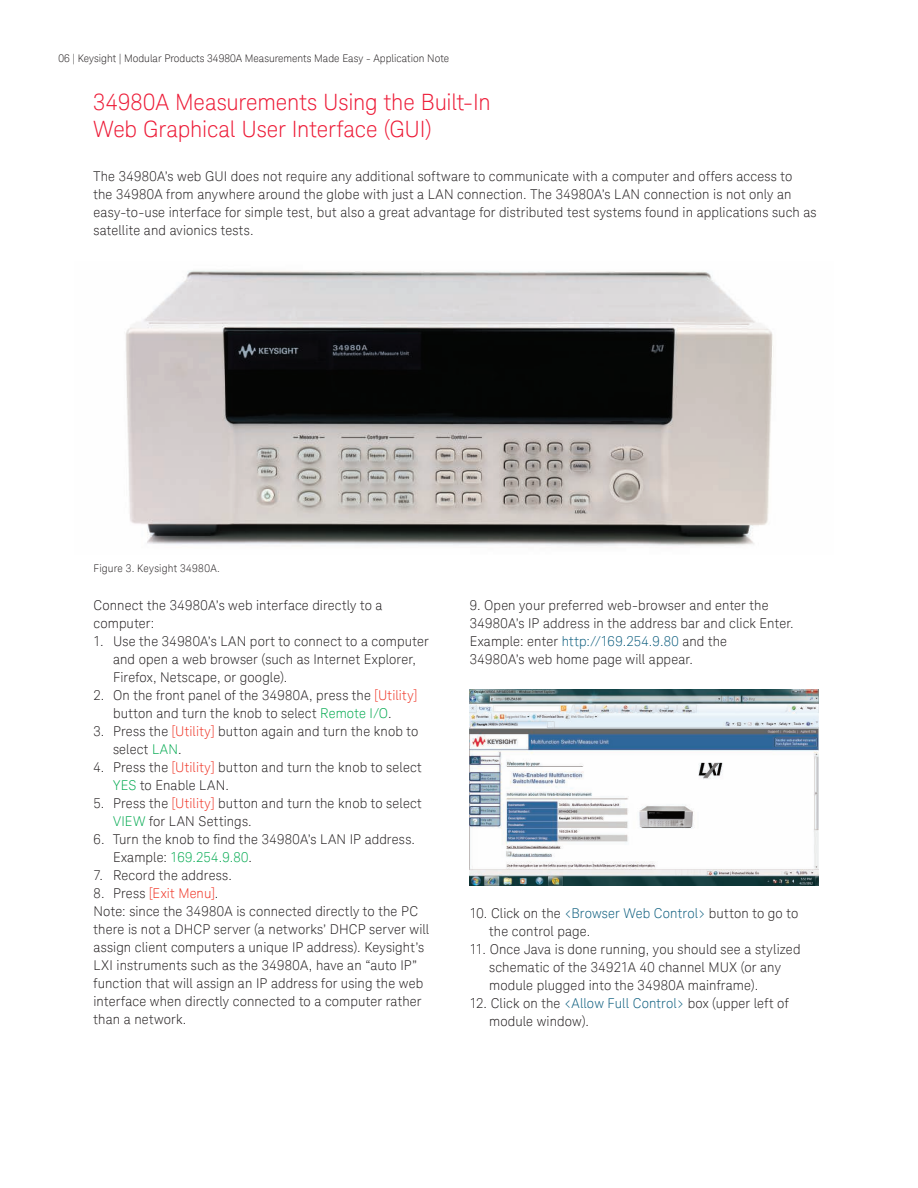
<style>
.page{position:relative;width:918px;height:1188px;background:#fff}
.page>*{position:absolute;margin:0;border:0;box-sizing:border-box;transform-origin:0 0}
.t1{font:300 22.5px/27px "Keysight Sans";letter-spacing:-.005em;color:#ed1a36}
.t2{font:300 13.5px/18px "Keysight Sans";letter-spacing:.01em;color:#231f20}
.t3{font:300 10.5px "Keysight Sans";color:#231f20}
.t4{font:300 10.5px "Keysight Sans";letter-spacing:.02em;color:#231f20}
.s1{color:#ef3122}
.s2{color:#00a94f}
.s3{color:#0a5c7d}
</style>
<div class="page">
<img style="left:126px;top:270px;width:647px;height:276px">
<img style="left:470px;top:690px;width:349px;height:196px">
<p class="t3" style="left:59px;top:52px;width:392px">06 | Keysight | Modular Products 34980A Measurements Made Easy - Application Note</p>
<h1 class="t1" style="left:93px;top:89px;width:399px">34980A Measurements Using the Built-In<br>Web Graphical User Interface (GUI)</h1>
<p class="t2" style="left:93px;top:167px;width:725px">The 34980A’s web GUI does not require any additional software to communicate with a computer and offers access to<br>the 34980A from anywhere around the globe with just a LAN connection. The 34980A’s LAN connection is not only an easy-to-use interface for simple test, but also a great advantage for distributed test systems found in applications such as satellite and avionics tests.</p>
<p class="t4" style="left:93px;top:563px;width:128px">Figure 3. Keysight 34980A.</p>
<p class="t2" style="left:94px;top:597px;width:290px">Connect the 34980A’s web interface directly to a computer:</p>
<p class="t2" style="left:113px;top:633px;width:317px;text-indent:-19px">1. Use the 34980A’s LAN port to connect to a computer and open a web browser (such as Internet Explorer,<br>Firefox, Netscape, or google).</p>
<p class="t2" style="left:94px;top:687px;width:325px;text-align:center">2. On the front panel of the 34980A, press the <span class="s1">[Utility] </span>button and turn the knob to select <span class="s2">Remote I/O</span>.</p>
<p class="t2" style="left:113px;top:723px;width:307px;text-indent:-19px">3. Press the <span class="s1">[Utility]</span> button again and turn the knob to select <span class="s2">LAN</span>.</p>
<p class="t2" style="left:113px;top:759px;width:310px;text-indent:-19px">4. Press the <span class="s1">[Utility]</span> button and turn the knob to select<br><span class="s2">YES</span> to Enable LAN.</p>
<p class="t2" style="left:113px;top:795px;width:310px;text-indent:-20px">5. Press the <span class="s1">[Utility]</span> button and turn the knob to select<br><span class="s2">VIEW</span> for LAN Settings.</p>
<p class="t2" style="left:113px;top:831px;width:304px;text-indent:-19px">6. Turn the knob to i nd the 34980A’s LAN IP address.<br>Example: <span class="s2">169.254.9.80</span>.</p>
<p class="t2" style="left:94px;top:867px;width:140px">7. Record the address.</p>
<p class="t2" style="left:94px;top:885px;width:337px">8. Press <span class="s1">[Exit Menu]</span>.<br>Note: since the 34980A is connected directly to the PC there is not a DHCP server (a networks’ DHCP server will assign client computers a unique IP address). Keysight’s LXI instruments such as the 34980A, have an “auto IP” function that will assign an IP address for using the web interface when directly connected to a computer rather than a network.</p>
<p class="t2" style="left:470px;top:597px;width:326px">9. Open your preferred web-browser and enter the 34980A’s IP address in the address bar and click Enter.<br>Example: enter <span class="s3">http://169.254.9.80</span> and the<br>34980A’s web home page will appear.</p>
<p class="t2" style="left:489px;top:905px;width:311px;text-indent:-19px">10. Click on the <span class="s3">&lt;Browser Web Control&gt;</span> button to go to the control page.</p>
<p class="t2" style="left:489px;top:941px;width:313px;text-indent:-19px">11. Once Java is done running, you should see a stylized schematic of the 34921A 40 channel MUX (or any module plugged into the 34980A mainframe).</p>
<p class="t2" style="left:489px;top:995px;width:301px;text-indent:-19px">12. Click on the <span class="s3">&lt;Allow Full Control&gt;</span> box (upper left of module window).</p>
</div>
